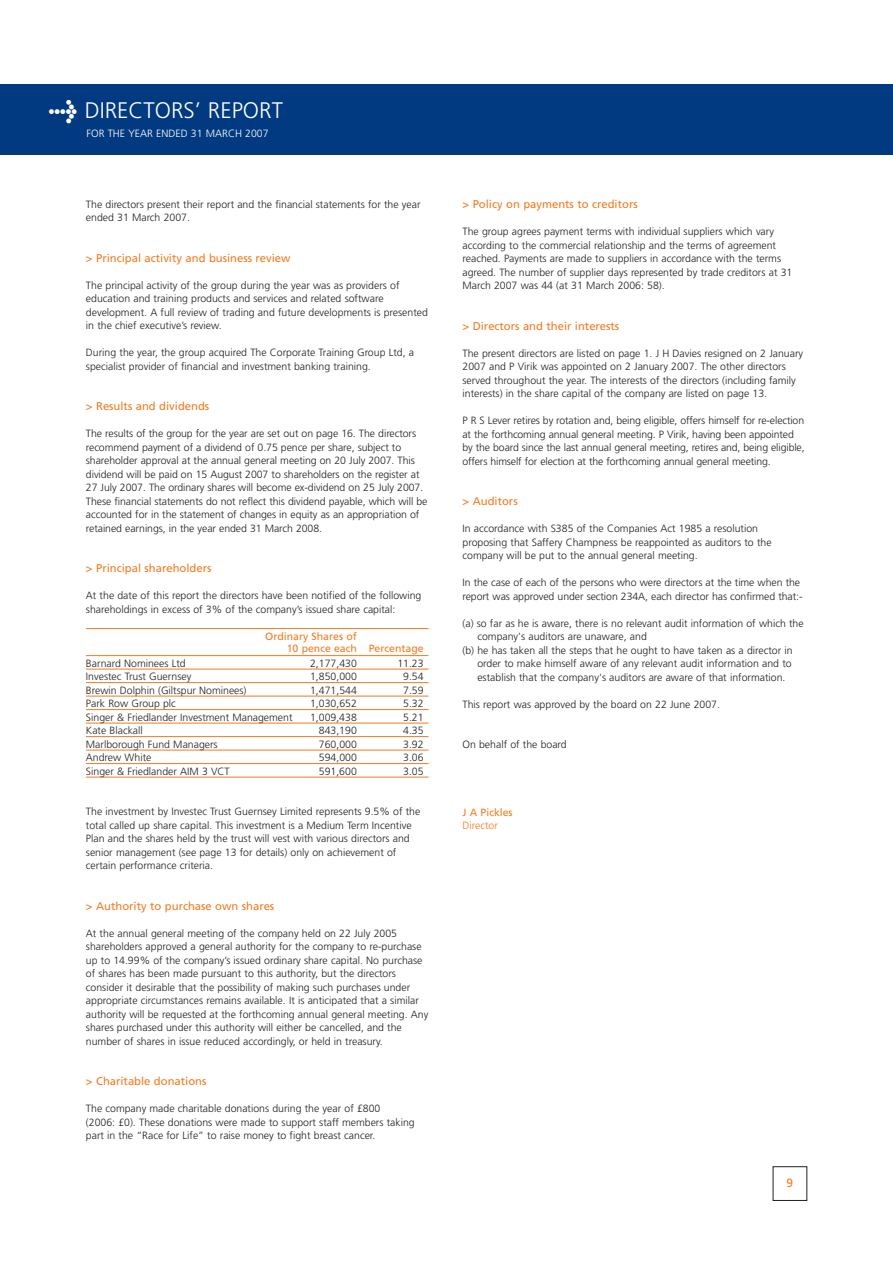
<style>
.page{position:relative;width:893px;height:1263px;background:#fff}
.page>*{position:absolute;margin:0;border:0;box-sizing:border-box;transform-origin:0 0}
.t1{font:300 22.5px "Frutiger";color:#fff}
.t2{font:12px "Frutiger";color:#f47b20}
.t3{font:11.25px "Frutiger";color:#f47b20}
.t4{font:300 10.5px/13.5px "Frutiger";color:#231f20}
.t5{font:10.5px/12px "Frutiger";color:#f47b20}
.t6{font:300 10.5px "Frutiger";color:#fff}
.t7{font:300 10.5px "Frutiger";color:#f47b20}
.s1{font-family:"Meta Plus";font-weight:900}
</style>
<div class="page">
<div style="left:0;top:84px;width:892px;height:71px;background:#013a81"></div>
<div style="left:772px;top:1166px;width:35px;height:35px;border:1px solid #231f20"></div>
<hr style="left:86px;top:628px;width:342px;height:1px;background:#f47b20">
<hr style="left:86px;top:655px;width:342px;height:1px;background:#f47b20">
<hr style="left:86px;top:669px;width:342px;height:1px;background:#f47b20">
<hr style="left:86px;top:682px;width:342px;height:1px;background:#f47b20">
<hr style="left:86px;top:696px;width:342px;height:1px;background:#f47b20">
<hr style="left:86px;top:709px;width:342px;height:1px;background:#f47b20">
<hr style="left:86px;top:723px;width:342px;height:1px;background:#f47b20">
<hr style="left:86px;top:736px;width:342px;height:1px;background:#f47b20">
<hr style="left:86px;top:750px;width:342px;height:1px;background:#f47b20">
<hr style="left:86px;top:763px;width:342px;height:1px;background:#f47b20">
<hr style="left:86px;top:777px;width:342px;height:1px;background:#f47b20">
<h1 class="t1" style="left:48px;top:101px;width:236px"><span class="s1">&gt;</span> DIRECTORS’ REPORT</h1>
<p class="t6" style="left:86px;top:129px;width:184px">FOR THE YEAR ENDED 31 MARCH 2007</p>
<p class="t4" style="left:86px;top:198px;width:336px">The directors present their report and the financial statements for the year ended 31 March 2007.</p>
<p class="t3" style="left:86px;top:253px;width:206px">&gt; Principal activity and business review</p>
<p class="t4" style="left:86px;top:279px;width:343px">The principal activity of the group during the year was as providers of education and training products and services and related software development. A full review of trading and future developments is presented in the chief executive’s review.</p>
<p class="t4" style="left:86px;top:347px;width:329px">During the year, the group acquired The Corporate Training Group Ltd, a specialist provider of financial and investment banking training.</p>
<p class="t3" style="left:86px;top:402px;width:125px">&gt; Results and dividends</p>
<p class="t4" style="left:86px;top:428px;width:343px">The results of the group for the year are set out on page 16. The directors recommend payment of a dividend of 0.75 pence per share, subject to shareholder approval at the annual general meeting on 20 July 2007. This dividend will be paid on 15 August 2007 to shareholders on the register at 27 July 2007. The ordinary shares will become ex-dividend on 25 July 2007.<br>These financial statements do not reflect this dividend payable, which will be accounted for in the statement of changes in equity as an appropriation of retained earnings, in the year ended 31 March 2008.</p>
<p class="t3" style="left:86px;top:564px;width:127px">&gt; Principal shareholders</p>
<p class="t4" style="left:86px;top:590px;width:337px">At the date of this report the directors have been notified of the following shareholdings in excess of 3% of the company’s issued share capital:</p>
<p class="t5" style="left:287px;top:631px;width:138px;text-indent:-22px">Ordinary Shares of<br>10 pence each Percentage</p>
<p class="t4" style="left:86px;top:657px;width:101px">Barnard Nominees Ltd</p>
<p class="t4" style="left:310px;top:657px;width:48px">2,177,430</p>
<p class="t4" style="left:397px;top:657px;width:28px">11.23</p>
<p class="t4" style="left:86px;top:671px;width:107px">Investec Trust Guernsey</p>
<p class="t4" style="left:310px;top:671px;width:48px">1,850,000</p>
<p class="t4" style="left:403px;top:671px;width:22px">9.54</p>
<p class="t4" style="left:86px;top:684px;width:162px">Brewin Dolphin (Giltspur Nominees)</p>
<p class="t4" style="left:310px;top:684px;width:48px">1,471,544</p>
<p class="t4" style="left:403px;top:684px;width:22px">7.59</p>
<p class="t4" style="left:86px;top:698px;width:91px">Park Row Group plc</p>
<p class="t4" style="left:310px;top:698px;width:48px">1,030,652</p>
<p class="t4" style="left:403px;top:698px;width:22px">5.32</p>
<p class="t4" style="left:86px;top:711px;width:208px">Singer &amp; Friedlander Investment Management</p>
<p class="t4" style="left:310px;top:711px;width:48px">1,009,438</p>
<p class="t4" style="left:403px;top:711px;width:22px">5.21</p>
<p class="t4" style="left:86px;top:725px;width:58px">Kate Blackall</p>
<p class="t4" style="left:319px;top:725px;width:39px">843,190</p>
<p class="t4" style="left:403px;top:725px;width:22px">4.35</p>
<p class="t4" style="left:86px;top:738px;width:133px">Marlborough Fund Managers</p>
<p class="t4" style="left:319px;top:738px;width:39px">760,000</p>
<p class="t4" style="left:403px;top:738px;width:22px">3.92</p>
<p class="t4" style="left:86px;top:752px;width:67px">Andrew White</p>
<p class="t4" style="left:319px;top:752px;width:39px">594,000</p>
<p class="t4" style="left:403px;top:752px;width:22px">3.06</p>
<p class="t4" style="left:86px;top:765px;width:145px">Singer &amp; Friedlander AIM 3 VCT</p>
<p class="t4" style="left:319px;top:765px;width:39px">591,600</p>
<p class="t4" style="left:403px;top:765px;width:22px">3.05</p>
<p class="t4" style="left:86px;top:806px;width:336px">The investment by Investec Trust Guernsey Limited represents 9.5% of the total called up share capital. This investment is a Medium Term Incentive Plan and the shares held by the trust will vest with various directors and senior management (see page 13 for details) only on achievement of certain performance criteria.</p>
<p class="t3" style="left:86px;top:901px;width:190px">&gt; Authority to purchase own shares</p>
<p class="t4" style="left:86px;top:927px;width:344px">At the annual general meeting of the company held on 22 July 2005 shareholders approved a general authority for the company to re-purchase up to 14.99% of the company’s issued ordinary share capital. No purchase of shares has been made pursuant to this authority, but the directors consider it desirable that the possibility of making such purchases under appropriate circumstances remains available. It is anticipated that a similar authority will be requested at the forthcoming annual general meeting. Any shares purchased under this authority will either be cancelled, and the number of shares in issue reduced accordingly, or held in treasury.</p>
<p class="t3" style="left:86px;top:1077px;width:122px">&gt; Charitable donations</p>
<p class="t4" style="left:86px;top:1103px;width:330px">The company made charitable donations during the year of £800<br>(2006: £0). These donations were made to support staff members taking part in the “Race for Life” to raise money to fight breast cancer.</p>
<p class="t3" style="left:462px;top:200px;width:177px">&gt; Policy on payments to creditors</p>
<p class="t4" style="left:462px;top:226px;width:331px">The group agrees payment terms with individual suppliers which vary according to the commercial relationship and the terms of agreement reached. Payments are made to suppliers in accordance with the terms agreed. The number of supplier days represented by trade creditors at 31<br>March 2007 was 44 (at 31 March 2006: 58).</p>
<p class="t3" style="left:462px;top:321px;width:158px">&gt; Directors and their interests</p>
<p class="t4" style="left:462px;top:347px;width:342px">The present directors are listed on page 1. J H Davies resigned on 2 January 2007 and P Virik was appointed on 2 January 2007. The other directors served throughout the year. The interests of the directors (including family interests) in the share capital of the company are listed on page 13.</p>
<p class="t4" style="left:462px;top:415px;width:343px">P R S Lever retires by rotation and, being eligible, offers himself for re-election at the forthcoming annual general meeting. P Virik, having been appointed by the board since the last annual general meeting, retires and, being eligible, offers himself for election at the forthcoming annual general meeting.</p>
<p class="t3" style="left:462px;top:497px;width:57px">&gt; Auditors</p>
<p class="t4" style="left:462px;top:523px;width:310px">In accordance with S385 of the Companies Act 1985 a resolution proposing that Saffery Champness be reappointed as auditors to the company will be put to the annual general meeting.</p>
<p class="t4" style="left:462px;top:577px;width:341px">In the case of each of the persons who were directors at the time when the report was approved under section 234A, each director has confirmed that:-</p>
<p class="t4" style="left:462px;top:617px;width:342px">(a) so far as he is aware, there is no relevant audit information of which the</p>
<p class="t4" style="left:477px;top:631px;width:171px">company's auditors are unaware, and</p>
<p class="t4" style="left:462px;top:644px;width:331px">(b) he has taken all the steps that he ought to have taken as a director in</p>
<p class="t4" style="left:477px;top:658px;width:316px">order to make himself aware of any relevant audit information and to</p>
<p class="t4" style="left:477px;top:671px;width:309px">establish that the company's auditors are aware of that information.</p>
<p class="t4" style="left:462px;top:698px;width:259px">This report was approved by the board on 22 June 2007.</p>
<p class="t4" style="left:462px;top:739px;width:106px">On behalf of the board</p>
<p class="t5" style="left:462px;top:807px;width:52px">J A Pickles</p>
<p class="t7" style="left:462px;top:821px;width:37px">Director</p>
<p class="t2" style="left:786px;top:1178px;width:8px">9</p>
</div>
